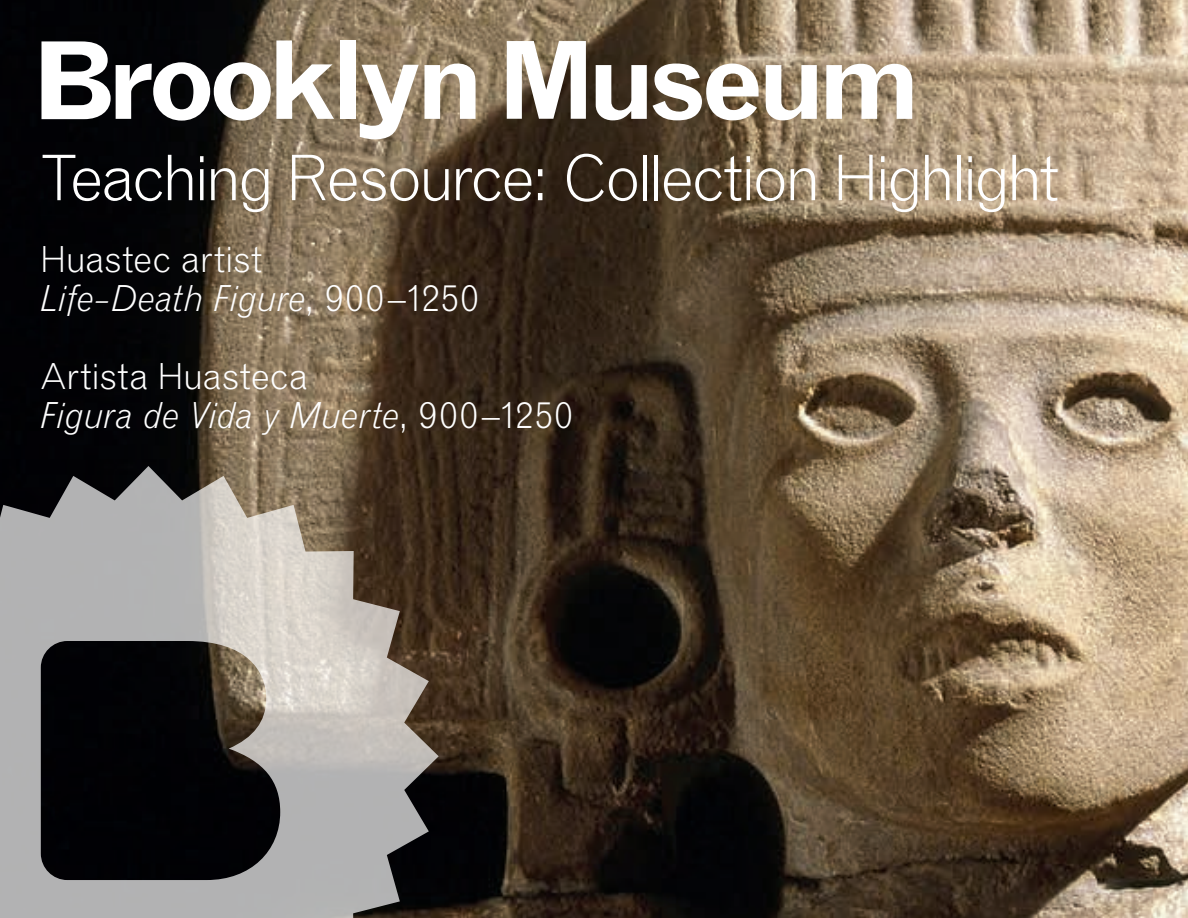
<style>
.page{position:relative;width:1188px;height:918px;background:#fff}
.page>*{position:absolute;margin:0;border:0;box-sizing:border-box;transform-origin:0 0}
.t1{font:300 63px "Brooklynesque";letter-spacing:-.04em;color:#fff}
.t2{font:300 36px/39px "Brooklynesque";letter-spacing:-.005em;color:#fff}
.t3{font:italic 300 36px "Brooklynesque";letter-spacing:-.02em;color:#fff}
.s1{font-style:normal}
.s2{font-style:italic}
</style>
<div class="page">
<img style="left:0;top:0;width:1188px;height:918px">
<svg style="left:41px;top:40px;width:293px;height:81px"></svg>
<div style="left:340px;top:40px;width:15px;height:79px;background:#fff"></div>
<svg style="left:360px;top:64px;width:116px;height:76px"></svg>
<svg style="left:507px;top:41px;width:79px;height:78px"></svg>
<svg style="left:596px;top:65px;width:51px;height:55px"></svg>
<svg style="left:653px;top:64px;width:106px;height:56px"></svg>
<svg style="left:766px;top:65px;width:51px;height:55px"></svg>
<svg style="left:826px;top:64px;width:86px;height:55px"></svg>
<svg style="left:0;top:466px;width:439px;height:452px;background:#76736f"></svg>
<p class="t1" style="left:38px;top:140px;width:1023px">Teaching Resource: Collection Highlight</p>
<p class="t2" style="left:40px;top:239px;width:224px">Huastec artist</p>
<p class="t3" style="left:40px;top:276px;width:441px">Life-Death Figure<span class="s1">, 900–1250</span></p>
<p class="t2" style="left:40px;top:356px;width:535px">Artista Huasteca<br><span class="s2">Figura de Vida y Muerte</span>, 900–1250</p>
</div>
